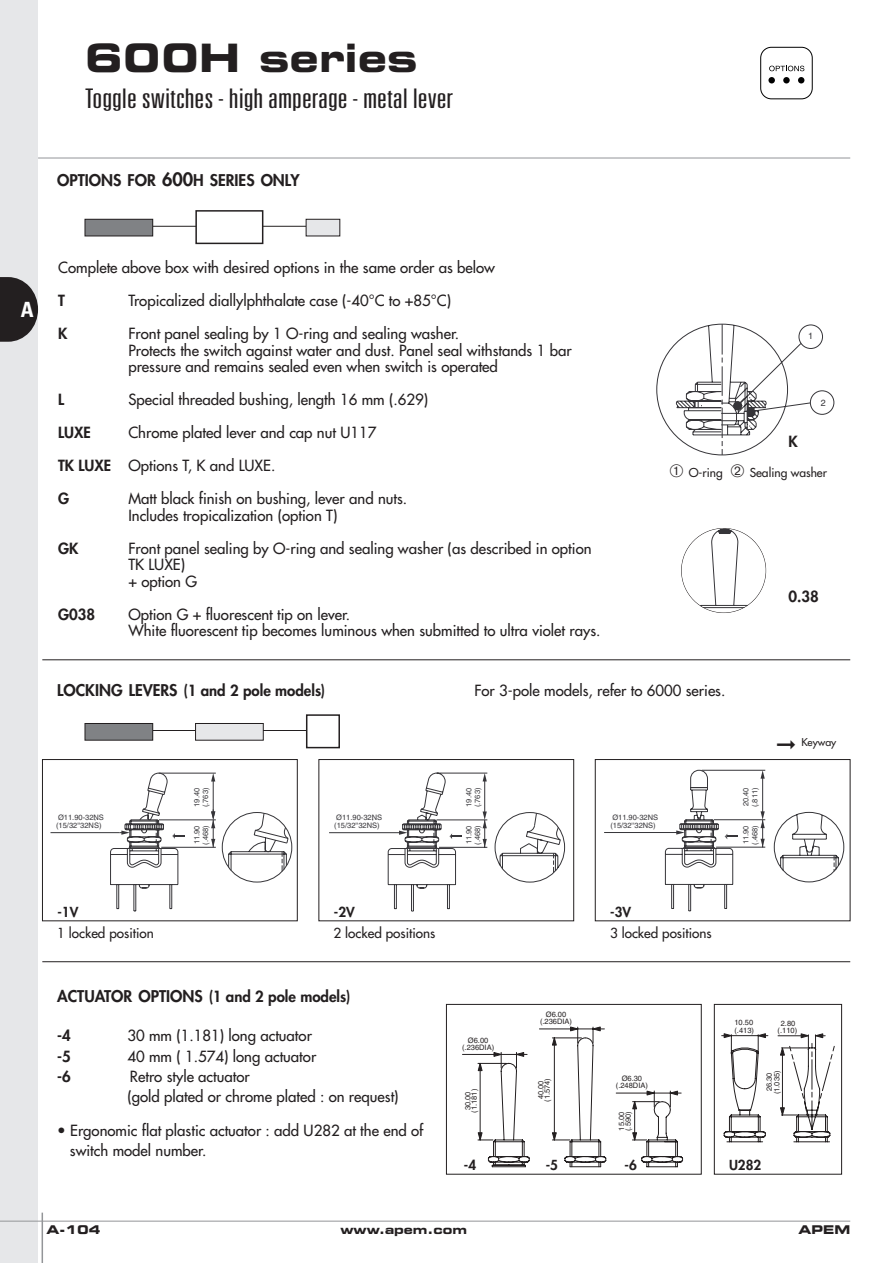
<style>
.page{position:relative;width:893px;height:1263px;background:#fff}
.page>*{position:absolute;margin:0;border:0;box-sizing:border-box;transform-origin:0 0}
.t1{font:700 expanded 39px "Square 721 BT";color:#231f20}
.t2{font:300 ultra-condensed 27px "Univers";color:#231f20;scale:1.3 1}
.t3{font:700 condensed 21px "Univers";color:#fff}
.t4{font:800 15.75px "Futura";color:#231f20}
.t5{font:15px/16.5px "Futura";color:#231f20}
.t6{font:800 15px "Futura";color:#231f20}
.t7{font:13.5px "Futura";color:#231f20}
.t8{font:800 13.5px "Futura";color:#231f20}
.t9{font:700 expanded 12px "Square 721 BT";color:#231f20}
.t10{font:12px "Futura";color:#231f20}
.t11{font:10.5px "Futura";color:#231f20}
.t12{font:9px "Helvetica";color:#363539}
.t13{font:7.5px/8.9px "Helvetica";color:#363539}
.t14{font:7.5px/6.3px "Helvetica";color:#231f20;text-align:center}
.s1{font-size:18px}
.s2{font-weight:800}
.s3{font-size:15.75px}
</style>
<div class="page">
<div style="left:0;top:1px;width:38px;height:1262px;background:#e6e7e9"></div>
<hr style="left:0;top:1221px;width:850px;height:1px;background:#939598">
<hr style="left:42px;top:1212px;width:1px;height:51px;background:#939598">
<hr style="left:38px;top:158px;width:812px;height:1px;background:#939598">
<svg style="left:0;top:277px;width:38px;height:65px"></svg>
<svg style="left:462px;top:1026px;width:222px;height:141px"></svg>
<div style="left:446px;top:1004px;width:255px;height:170px;border:1px solid #231f20"></div>
<svg style="left:721px;top:1033px;width:114px;height:109px"></svg>
<div style="left:714px;top:1004px;width:128px;height:170px;border:1px solid #231f20"></div>
<hr style="left:146px;top:226px;width:188px;height:1px;background:#231f20">
<div style="left:85px;top:219px;width:68px;height:17px;background:#808285"></div>
<div style="left:85px;top:219px;width:68px;height:17px;border:1px solid #231f20"></div>
<div style="left:306px;top:219px;width:34px;height:17px;background:#e6e7e9"></div>
<div style="left:306px;top:219px;width:34px;height:17px;border:1px solid #231f20"></div>
<div style="left:196px;top:211px;width:67px;height:32px;background:#fff"></div>
<div style="left:195px;top:210px;width:68px;height:34px;border:2px solid #231f20"></div>
<svg style="left:681px;top:528px;width:85px;height:85px"></svg>
<svg style="left:656px;top:323px;width:179px;height:133px"></svg>
<hr style="left:42px;top:659px;width:808px;height:1px;background:#231f20">
<hr style="left:42px;top:961px;width:808px;height:1px;background:#231f20">
<hr style="left:146px;top:730px;width:188px;height:1px;background:#231f20">
<div style="left:85px;top:724px;width:68px;height:16px;background:#808285"></div>
<div style="left:85px;top:723px;width:68px;height:17px;border:1px solid #231f20"></div>
<div style="left:307px;top:715px;width:32px;height:33px;background:#fff"></div>
<div style="left:306px;top:714px;width:34px;height:34px;border:2px solid #231f20"></div>
<div style="left:196px;top:724px;width:67px;height:16px;background:#e6e7e9"></div>
<div style="left:195px;top:723px;width:68px;height:17px;border:1px solid #231f20"></div>
<div style="left:319px;top:759px;width:255px;height:162px;border:1px solid #231f20"></div>
<div style="left:42px;top:759px;width:255px;height:162px;border:1px solid #231f20"></div>
<div style="left:595px;top:759px;width:255px;height:162px;border:1px solid #231f20"></div>
<svg style="left:50px;top:772px;width:243px;height:140px"></svg>
<hr style="left:329px;top:832px;width:68px;height:1px;background:#363539">
<svg style="left:387px;top:772px;width:178px;height:140px"></svg>
<hr style="left:604px;top:832px;width:70px;height:1px;background:#363539">
<svg style="left:665px;top:769px;width:179px;height:143px"></svg>
<svg style="left:769px;top:66px;width:35px;height:5px"></svg>
<div style="left:783px;top:77px;width:7px;height:6px;background:#000;border-radius:50%"></div>
<div style="left:768px;top:77px;width:7px;height:6px;background:#000;border-radius:50%"></div>
<svg style="left:798px;top:77px;width:6px;height:6px"></svg>
<div style="left:760px;top:47px;width:52px;height:52px;border:1px solid #000;border-radius:11px"></div>
<h1 class="t1" style="left:85px;top:43px;width:334px">600H series</h1>
<h2 class="t2" style="left:85px;top:88px;width:285px">Toggle switches - high amperage - metal lever</h2>
<p class="t4" style="left:57px;top:172px;width:244px">OPTIONS FOR <span class="s1">600</span>H SERIES ONLY</p>
<h3 class="t3" style="left:21px;top:301px;width:14px">A</h3>
<p class="t5" style="left:58px;top:260px;width:438px">Complete above box with desired options in the same order as below</p>
<p class="t6" style="left:58px;top:293px;width:8px">T</p>
<p class="t5" style="left:128px;top:293px;width:324px">Tropicalized diallylphthalate case (-40°C to +85°C)</p>
<p class="t6" style="left:58px;top:326px;width:11px">K</p>
<p class="t5" style="left:128px;top:326px;width:445px">Front panel sealing by 1 O-ring and sealing washer.<br>Protects the switch against water and dust. Panel seal withstands 1 bar pressure and remains sealed even when switch is operated</p>
<p class="t6" style="left:58px;top:392px;width:8px">L</p>
<p class="t5" style="left:128px;top:392px;width:301px">Special threaded bushing, length 16 mm (.629)</p>
<p class="t6" style="left:58px;top:425px;width:34px">LUXE</p>
<p class="t5" style="left:128px;top:425px;width:250px">Chrome plated lever and cap nut U117</p>
<p class="t5" style="left:58px;top:458px;width:219px"><span class="s2">TK LUXE</span> Options T, K and LUXE.</p>
<p class="t6" style="left:58px;top:491px;width:13px">G</p>
<p class="t5" style="left:128px;top:491px;width:280px">Matt black finish on bushing, lever and nuts.<br>Includes tropicalization (option T)</p>
<p class="t6" style="left:58px;top:541px;width:22px">GK</p>
<p class="t5" style="left:128px;top:541px;width:465px">Front panel sealing by O-ring and sealing washer (as described in option<br>TK LUXE)<br>+ option G</p>
<p class="t6" style="left:58px;top:607px;width:39px">G038</p>
<p class="t5" style="left:128px;top:607px;width:474px">Option G + fluorescent tip on lever.<br>White fluorescent tip becomes luminous when submitted to ultra violet rays.</p>
<p class="t12" style="left:808px;top:333px;width:7px">1</p>
<p class="t6" style="left:789px;top:434px;width:11px">K</p>
<p class="t12" style="left:821px;top:400px;width:7px">2</p>
<p class="t10" style="left:669px;top:466px;width:159px">➀ O-ring ➁ Sealing washer</p>
<p class="t6" style="left:789px;top:590px;width:32px">0.38</p>
<p class="t6" style="left:57px;top:683px;width:270px"><span class="s3">LOCKING LEVERS</span> (1 and 2 pole models)</p>
<p class="t5" style="left:474px;top:683px;width:253px">For 3-pole models, refer to 6000 series.</p>
<p class="t13" style="left:58px;top:813px;width:47px">Ø11.90-32NS</p>
<p class="t13" style="left:56px;top:822px;width:47px">(15/32''32NS)</p>
<p class="t13" style="left:193px;top:807px;width:20px;rotate:-90deg">19.40</p>
<p class="t13" style="left:202px;top:807px;width:21px;rotate:-90deg">(.763)</p>
<p class="t13" style="left:193px;top:844px;width:20px;rotate:-90deg">11.90</p>
<p class="t13" style="left:202px;top:845px;width:21px;rotate:-90deg">(.468)</p>
<p class="t13" style="left:334px;top:814px;width:49px;line-height:8.1px">Ø11.90-32NS (15/32''32NS)</p>
<p class="t13" style="left:465px;top:807px;width:20px;rotate:-90deg">19.40</p>
<p class="t13" style="left:465px;top:845px;width:21px;rotate:-90deg">11.90 (.468)</p>
<p class="t13" style="left:474px;top:807px;width:21px;rotate:-90deg">(.763)</p>
<p class="t13" style="left:612px;top:813px;width:47px">Ø11.90-32NS</p>
<p class="t13" style="left:610px;top:822px;width:47px">(15/32''32NS)</p>
<p class="t13" style="left:742px;top:806px;width:20px;rotate:-90deg">20.40</p>
<p class="t13" style="left:751px;top:807px;width:21px;rotate:-90deg">(.811)</p>
<p class="t13" style="left:742px;top:844px;width:20px;rotate:-90deg">11.90</p>
<p class="t13" style="left:751px;top:845px;width:21px;rotate:-90deg">(.468)</p>
<p class="t11" style="left:776px;top:737px;width:61px">➞ Keyway</p>
<p class="t8" style="left:57px;top:906px;width:22px">-1V</p>
<p class="t8" style="left:334px;top:906px;width:22px">-2V</p>
<p class="t8" style="left:610px;top:906px;width:22px">-3V</p>
<p class="t7" style="left:57px;top:926px;width:98px">1 locked position</p>
<p class="t7" style="left:334px;top:926px;width:103px">2 locked positions</p>
<p class="t7" style="left:610px;top:926px;width:103px">3 locked positions</p>
<p class="t6" style="left:57px;top:989px;width:295px"><span class="s3">ACTUATOR OPTIONS</span> (1 and 2 pole models)</p>
<p class="t6" style="left:57px;top:1028px;width:15px">-4</p>
<p class="t5" style="left:127px;top:1028px;width:186px">30 mm (1.181) long actuator</p>
<p class="t6" style="left:57px;top:1049px;width:15px">-5</p>
<p class="t5" style="left:127px;top:1049px;width:190px">40 mm ( 1.574) long actuator</p>
<p class="t6" style="left:57px;top:1069px;width:15px">-6</p>
<p class="t5" style="left:127px;top:1067px;width:273px;line-height:20.4px">Retro style actuator<br>(gold plated or chrome plated : on request)</p>
<p class="t5" style="left:70px;top:1121px;width:355px;line-height:20.4px;text-indent:-13px">• Ergonomic flat plastic actuator : add U282 at the end of switch model number.</p>
<p class="t14" style="left:468px;top:1038px;width:22px">Ø6.00</p>
<p class="t14" style="left:462px;top:1045px;width:34px">(.236DIA)</p>
<p class="t14" style="left:472px;top:1112px;width:25px;rotate:-90deg">(1.181)</p>
<p class="t14" style="left:465px;top:1110px;width:20px;rotate:-90deg">30.00</p>
<p class="t14" style="left:540px;top:1011px;width:34px;line-height:7.4px">Ø6.00 (.236DIA)</p>
<p class="t14" style="left:538px;top:1102px;width:25px;rotate:-90deg">40.00 (1.574)</p>
<p class="t14" style="left:622px;top:1076px;width:22px">Ø6.30</p>
<p class="t14" style="left:619px;top:1131px;width:21px;text-align:left;rotate:-90deg">15.00 (.590)</p>
<p class="t14" style="left:616px;top:1083px;width:34px">(.248DIA)</p>
<p class="t8" style="left:464px;top:1158px;width:14px">-4</p>
<p class="t8" style="left:546px;top:1158px;width:14px">-5</p>
<p class="t8" style="left:624px;top:1158px;width:14px">-6</p>
<p class="t14" style="left:734px;top:1020px;width:20px">10.50</p>
<p class="t14" style="left:734px;top:1027px;width:21px">(.413)</p>
<p class="t14" style="left:778px;top:1020px;width:21px;line-height:6.9px">2.80 (.110)</p>
<p class="t14" style="left:766px;top:1094px;width:25px;line-height:7.8px;rotate:-90deg">26.30 (1.035)</p>
<p class="t8" style="left:729px;top:1158px;width:34px">U282</p>
<p class="t9" style="left:47px;top:1225px;width:55px">A-104</p>
<p class="t9" style="left:340px;top:1225px;width:128px">www.apem.com</p>
<p class="t9" style="left:799px;top:1225px;width:53px">APEM</p>
</div>
